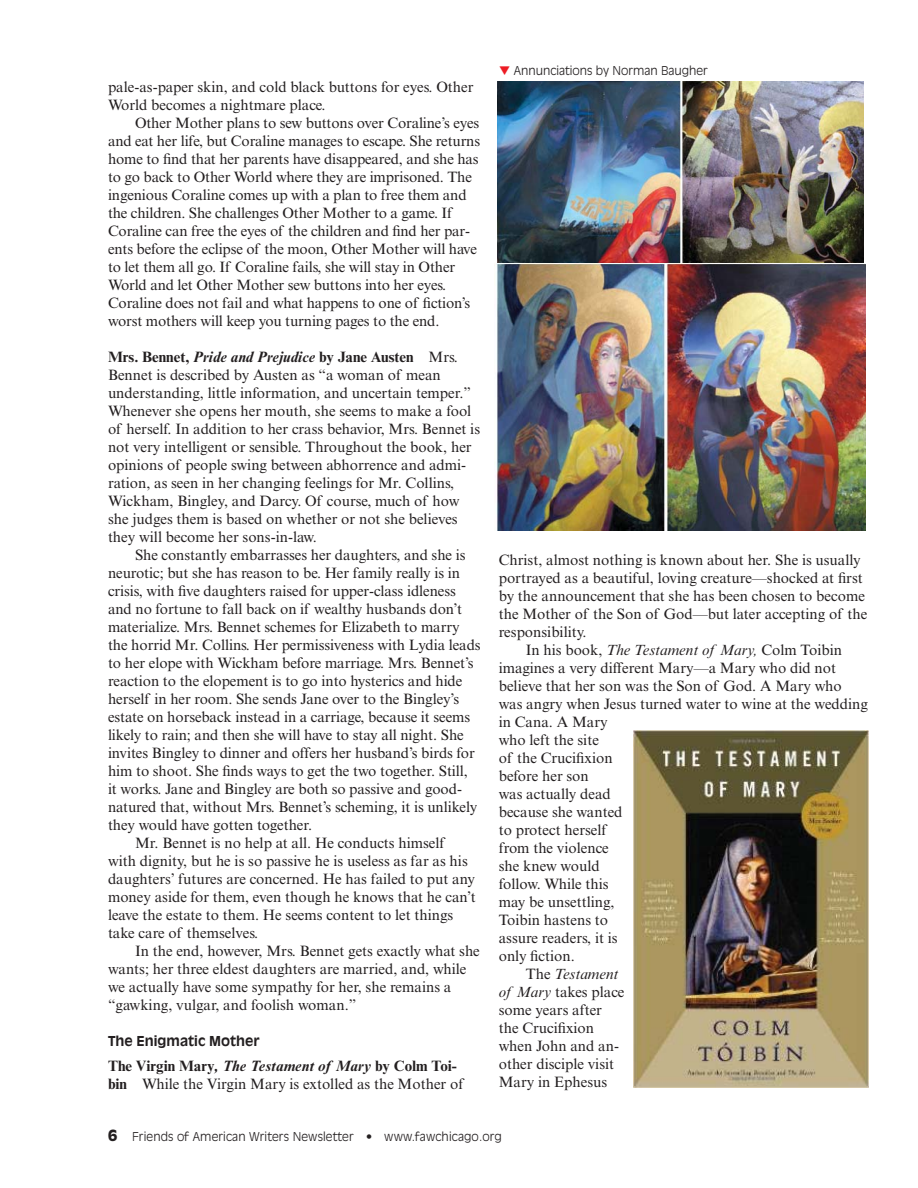
<style>
.page{position:relative;width:918px;height:1188px;background:#fff}
.page>*{position:absolute;margin:0;border:0;box-sizing:border-box;transform-origin:0 0}
.t1{font:15px/18px "Times New Roman MT Std";letter-spacing:-.005em;color:#231f20}
.t2{font:italic 15px "Times New Roman MT Std";color:#231f20}
.t3{font:700 13.5px "Antique Olive Std";color:#231f20}
.t4{font:300 12px "Antique Olive Std";letter-spacing:.01em;color:#231f20}
.s1{font-weight:700}
.s2{font-weight:700;font-style:italic}
.s3{color:#ed1c24}
.s4{font-style:italic}
.s5{font-style:normal}
.s6{font-weight:900;font-size:15px}
</style>
<div class="page">
<img style="left:634px;top:730px;width:235px;height:358px">
<img style="left:498px;top:81px;width:366px;height:182px">
<img style="left:496px;top:263px;width:370px;height:267px">
<p class="t1" style="left:108px;top:79px;width:367px">pale-as-paper skin, and cold black buttons for eyes. Other<br>World becomes a nightmare place.</p>
<p class="t1" style="left:108px;top:115px;width:374px;text-indent:27px">Other Mother plans to sew buttons over Coraline’s eyes and eat her life, but Coraline manages to escape. She returns home to find that her parents have disappeared, and she has to go back to Other World where they are imprisoned. The ingenious Coraline comes up with a plan to free them and the children. She challenges Other Mother to a game. If Coraline can free the eyes of the children and find her par&shy;ents before the eclipse of the moon, Other Mother will have to let them all go. If Coraline fails, she will stay in Other World and let Other Mother sew buttons into her eyes.<br>Coraline does not fail and what happens to one of fiction’s worst mothers will keep you turning pages to the end.</p>
<p class="t1" style="left:108px;top:349px;width:374px"><span class="s1">Mrs. Bennet,</span> <span class="s2">Pride and Prejudice</span> <span class="s1">by Jane Austen</span> Mrs.<br>Bennet is described by Austen as “a woman of mean understanding, little information, and uncertain temper.” Whenever she opens her mouth, she seems to make a fool of herself. In addition to her crass behavior, Mrs. Bennet is not very intelligent or sensible. Throughout the book, her opinions of people swing between abhorrence and admi&shy;ration, as seen in her changing feelings for Mr. Collins, Wickham, Bingley, and Darcy. Of course, much of how she judges them is based on whether or not she believes they will become her sons-in-law.</p>
<p class="t1" style="left:135px;top:547px;width:332px">She constantly embarrasses her daughters, and she is</p>
<p class="t1" style="left:108px;top:565px;width:354px">neurotic; but she has reason to be. Her family really is in</p>
<p class="t1" style="left:108px;top:583px;width:349px">crisis, with five daughters raised for upper-class idleness</p>
<p class="t1" style="left:108px;top:601px;width:356px">and no fortune to fall back on if wealthy husbands don’t</p>
<p class="t1" style="left:108px;top:619px;width:353px">materialize. Mrs. Bennet schemes for Elizabeth to marry</p>
<p class="t1" style="left:108px;top:637px;width:374px">the horrid Mr. Collins. Her permissiveness with Lydia leads</p>
<p class="t1" style="left:108px;top:655px;width:367px">to her elope with Wickham before marriage. Mrs. Bennet’s</p>
<p class="t1" style="left:108px;top:673px;width:356px">reaction to the elopement is to go into hysterics and hide</p>
<p class="t1" style="left:108px;top:691px;width:353px">herself in her room. She sends Jane over to the Bingley’s</p>
<p class="t1" style="left:108px;top:709px;width:364px">estate on horseback instead in a carriage, because it seems</p>
<p class="t1" style="left:108px;top:727px;width:357px">likely to rain; and then she will have to stay all night. She</p>
<p class="t1" style="left:108px;top:745px;width:368px">invites Bingley to dinner and offers her husband’s birds for</p>
<p class="t1" style="left:108px;top:763px;width:362px">him to shoot. She finds ways to get the two together. Still,</p>
<p class="t1" style="left:108px;top:781px;width:356px">it works. Jane and Bingley are both so passive and good-</p>
<p class="t1" style="left:108px;top:799px;width:371px">natured that, without Mrs. Bennet’s scheming, it is unlikely</p>
<p class="t1" style="left:108px;top:817px;width:206px">they would have gotten together.</p>
<p class="t1" style="left:135px;top:835px;width:311px">Mr. Bennet is no help at all. He conducts himself</p>
<p class="t1" style="left:108px;top:853px;width:361px">with dignity, but he is so passive he is useless as far as his</p>
<p class="t1" style="left:108px;top:871px;width:368px">daughters’ futures are concerned. He has failed to put any</p>
<p class="t1" style="left:108px;top:889px;width:369px">money aside for them, even though he knows that he can’t</p>
<p class="t1" style="left:108px;top:907px;width:347px">leave the estate to them. He seems content to let things</p>
<p class="t1" style="left:108px;top:925px;width:152px">take care of themselves.</p>
<p class="t1" style="left:135px;top:943px;width:346px">In the end, however, Mrs. Bennet gets exactly what she</p>
<p class="t1" style="left:108px;top:961px;width:360px">wants; her three eldest daughters are married, and, while</p>
<p class="t1" style="left:108px;top:979px;width:345px">we actually have some sympathy for her, she remains a</p>
<p class="t1" style="left:108px;top:997px;width:250px">“gawking, vulgar, and foolish woman.”</p>
<p class="t3" style="left:108px;top:1035px;width:153px">The Enigmatic Mother</p>
<p class="t1" style="left:108px;top:1059px;width:357px"><span class="s1">The Virgin Mary</span><span class="s2">, The Testament of Mary</span> <span class="s1">by Colm Toi&shy;bin</span> While the Virgin Mary is extolled as the Mother of</p>
<p class="t4" style="left:499px;top:65px;width:210px"><span class="s3">❑</span> Annunciations by Norman Baugher</p>
<p class="t1" style="left:499px;top:553px;width:364px">Christ, almost nothing is known about her. She is usually</p>
<p class="t1" style="left:499px;top:571px;width:366px">portrayed as a beautiful, loving creature—shocked at first</p>
<p class="t1" style="left:499px;top:589px;width:368px">by the announcement that she has been chosen to become</p>
<p class="t1" style="left:499px;top:607px;width:370px">the Mother of the Son of God—but later accepting of the</p>
<p class="t1" style="left:499px;top:625px;width:89px">responsibility.</p>
<p class="t1" style="left:526px;top:643px;width:318px">In his book, <span class="s4">The Testament of Mary,</span> Colm Toibin</p>
<p class="t1" style="left:499px;top:661px;width:339px">imagines a very different Mary—a Mary who did not</p>
<p class="t1" style="left:499px;top:679px;width:345px">believe that her son was the Son of God. A Mary who</p>
<p class="t1" style="left:499px;top:697px;width:371px">was angry when Jesus turned water to wine at the wedding</p>
<p class="t1" style="left:499px;top:715px;width:110px">in Cana. A Mary</p>
<p class="t1" style="left:499px;top:733px;width:102px">who left the site</p>
<p class="t1" style="left:499px;top:751px;width:115px">of the Crucifixion</p>
<p class="t1" style="left:499px;top:769px;width:92px">before her son</p>
<p class="t1" style="left:499px;top:787px;width:114px">was actually dead</p>
<p class="t1" style="left:499px;top:805px;width:125px">because she wanted</p>
<p class="t1" style="left:499px;top:823px;width:109px">to protect herself</p>
<p class="t1" style="left:499px;top:841px;width:112px">from the violence</p>
<p class="t1" style="left:499px;top:859px;width:103px">she knew would</p>
<p class="t1" style="left:499px;top:877px;width:112px">follow. While this</p>
<p class="t1" style="left:499px;top:895px;width:117px">may be unsettling,</p>
<p class="t1" style="left:499px;top:913px;width:111px">Toibin hastens to</p>
<p class="t1" style="left:499px;top:931px;width:120px">assure readers, it is</p>
<p class="t1" style="left:499px;top:949px;width:78px">only fiction.</p>
<p class="t2" style="left:526px;top:968px;width:94px"><span class="s5">The</span> Testament</p>
<p class="t1" style="left:499px;top:985px;width:127px"><span class="s4">of Mary</span> takes place</p>
<p class="t1" style="left:499px;top:1003px;width:105px">some years after</p>
<p class="t1" style="left:499px;top:1021px;width:97px">the Crucifixion</p>
<p class="t1" style="left:499px;top:1039px;width:122px">when John and an-</p>
<p class="t1" style="left:499px;top:1057px;width:117px">other disciple visit</p>
<p class="t1" style="left:499px;top:1075px;width:110px">Mary in Ephesus</p>
<p class="t4" style="left:108px;top:1131px;width:395px"><span class="s6">6</span> Friends of American Writers Newsletter • www.fawchicago.org</p>
</div>
